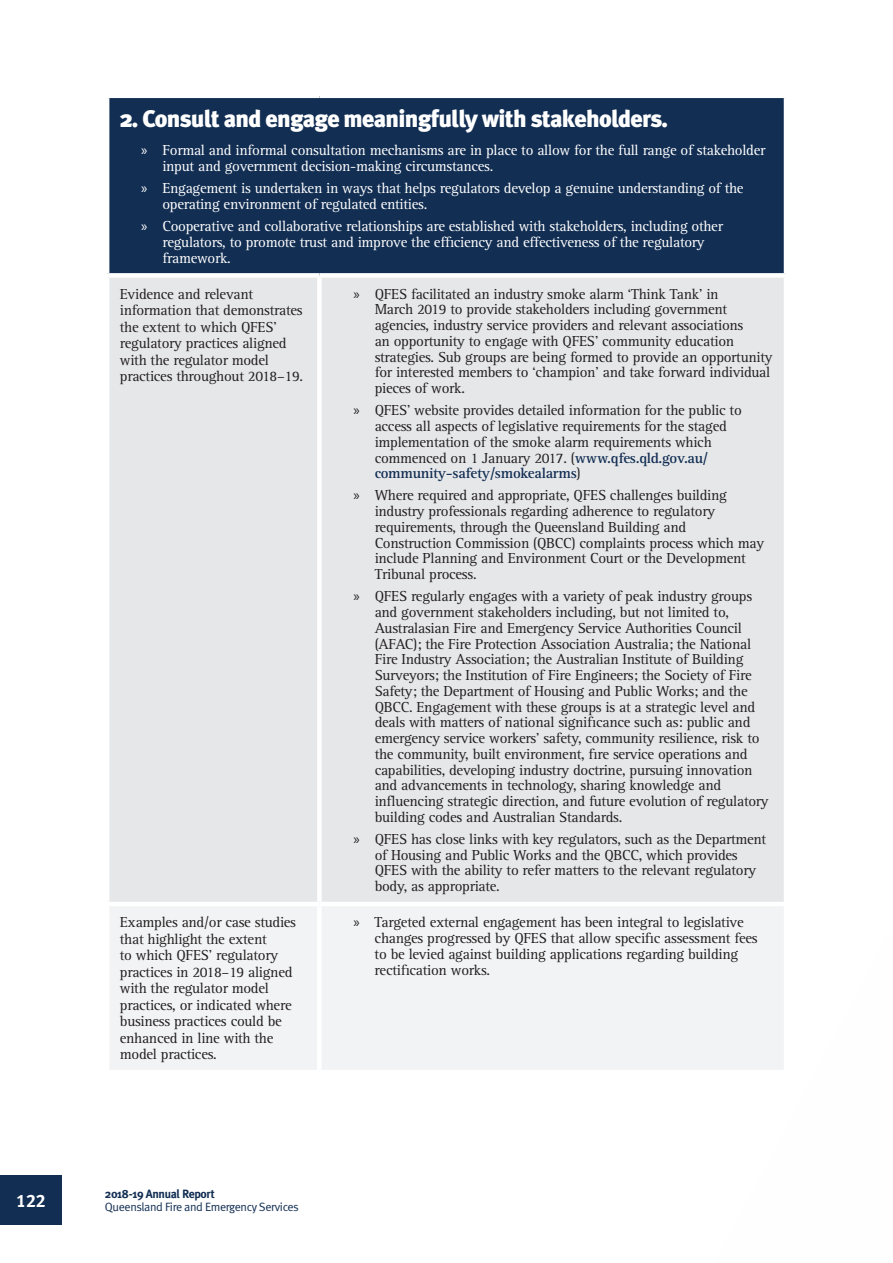
<style>
.page{position:relative;width:893px;height:1263px;background:#fff}
.page>*{position:absolute;margin:0;border:0;box-sizing:border-box;transform-origin:0 0}
.t1{font:900 24px "Meta Plus";letter-spacing:-.03em;color:#fff}
.t2{font:18px "Meta Bold LF";color:#fff}
.t3{font:15px/15.8px "Rotis Serif";letter-spacing:-.02em;color:#231f20}
.t4{font:15px/15.8px "Rotis Serif";letter-spacing:-.02em;color:#fff}
.t5{font:12px "Meta Normal";letter-spacing:-.03em;color:#122e53}
.t6{font:700 12px "Meta Plus";letter-spacing:-.03em;color:#122e53}
.s1{font-family:"Myriad Pro"}
.s2{font-weight:700;color:#122e53}
</style>
<div class="page">
<div style="left:107px;top:96px;width:679px;height:179px;background:#122e53"></div>
<div style="left:109px;top:278px;width:675px;height:624px;background:#e6e7e9"></div>
<div style="left:110px;top:907px;width:673px;height:163px;background:#f2f3f4"></div>
<hr style="left:105px;top:94px;width:214px;height:4px;background:#fff">
<hr style="left:105px;top:98px;width:4px;height:175px;background:#fff">
<hr style="left:319px;top:94px;width:469px;height:4px;background:#fff">
<hr style="left:784px;top:98px;width:4px;height:175px;background:#fff">
<div style="left:105px;top:273px;width:214px;height:5px;background:#fff"></div>
<div style="left:319px;top:273px;width:469px;height:5px;background:#fff"></div>
<div style="left:317px;top:278px;width:5px;height:624px;background:#fff"></div>
<div style="left:317px;top:906px;width:5px;height:164px;background:#fff"></div>
<div style="left:0;top:1175px;width:62px;height:50px;background:#122e53"></div>
<h1 class="t1" style="left:120px;top:104px;width:550px">2. Consult and engage meaningfully with stakeholders.</h1>
<p class="t4" style="left:162px;top:143px;width:604px;text-indent:-21px"><span class="s1">»</span> Formal and informal consultation mechanisms are in place to allow for the full range of stakeholder input and government decision-making circumstances.</p>
<p class="t4" style="left:162px;top:181px;width:583px;text-indent:-21px"><span class="s1">»</span> Engagement is undertaken in ways that helps regulators develop a genuine understanding of the operating environment of regulated entities.</p>
<p class="t4" style="left:162px;top:219px;width:562px;text-indent:-21px"><span class="s1">»</span> Cooperative and collaborative relationships are established with stakeholders, including other regulators, to promote trust and improve the efficiency and effectiveness of the regulatory framework.</p>
<p class="t3" style="left:120px;top:286px;width:185px;line-height:16.5px">Evidence and relevant information that demonstrates the extent to which QFES’ regulatory practices aligned with the regulator model practices throughout 2018–19.</p>
<p class="t3" style="left:375px;top:286px;width:399px;text-indent:-21px"><span class="s1">»</span> QFES facilitated an industry smoke alarm ‘Think Tank’ in<br>March 2019 to provide stakeholders including government agencies, industry service providers and relevant associations<br>an opportunity to engage with QFES’ community education strategies. Sub groups are being formed to provide an opportunity for interested members to ‘champion’ and take forward individual pieces of work.</p>
<p class="t3" style="left:375px;top:403px;width:369px;text-indent:-21px"><span class="s1">»</span> QFES’ website provides detailed information for the public to access all aspects of legislative requirements for the staged implementation of the smoke alarm requirements which commenced on 1 January 2017. (<span class="s2">www.qfes.qld.gov.au/ community-safety/smokealarms</span>)</p>
<p class="t3" style="left:375px;top:488px;width:391px;text-indent:-21px"><span class="s1">»</span> Where required and appropriate, QFES challenges building industry professionals regarding adherence to regulatory requirements, through the Queensland Building and Construction Commission (QBCC) complaints process which may include Planning and Environment Court or the Development Tribunal process.</p>
<p class="t3" style="left:375px;top:589px;width:396px;text-indent:-21px"><span class="s1">»</span> QFES regularly engages with a variety of peak industry groups and government stakeholders including, but not limited to, Australasian Fire and Emergency Service Authorities Council (AFAC); the Fire Protection Association Australia; the National Fire Industry Association; the Australian Institute of Building Surveyors; the Institution of Fire Engineers; the Society of Fire Safety; the Department of Housing and Public Works; and the QBCC. Engagement with these groups is at a strategic level and deals with matters of national significance such as: public and emergency service workers’ safety, community resilience, risk to the community, built environment, fire service operations and capabilities, developing industry doctrine, pursuing innovation and advancements in technology, sharing knowledge and influencing strategic direction, and future evolution of regulatory building codes and Australian Standards.</p>
<p class="t3" style="left:375px;top:831px;width:393px;text-indent:-21px"><span class="s1">»</span> QFES has close links with key regulators, such as the Department of Housing and Public Works and the QBCC, which provides QFES with the ability to refer matters to the relevant regulatory body, as appropriate.</p>
<p class="t3" style="left:120px;top:914px;width:178px;line-height:16.5px">Examples and/or case studies that highlight the extent<br>to which QFES’ regulatory practices in 2018–19 aligned with the regulator model practices, or indicated where business practices could be enhanced in line with the model practices.</p>
<p class="t3" style="left:375px;top:915px;width:384px;text-indent:-21px"><span class="s1">»</span> Targeted external engagement has been integral to legislative changes progressed by QFES that allow specific assessment fees to be levied against building applications regarding building rectification works.</p>
<p class="t2" style="left:16px;top:1189px;width:31px">122</p>
<p class="t6" style="left:105px;top:1187px;width:111px">2018-19 Annual Report</p>
<p class="t5" style="left:105px;top:1200px;width:196px">Queensland Fire and Emergency Services</p>
</div>
